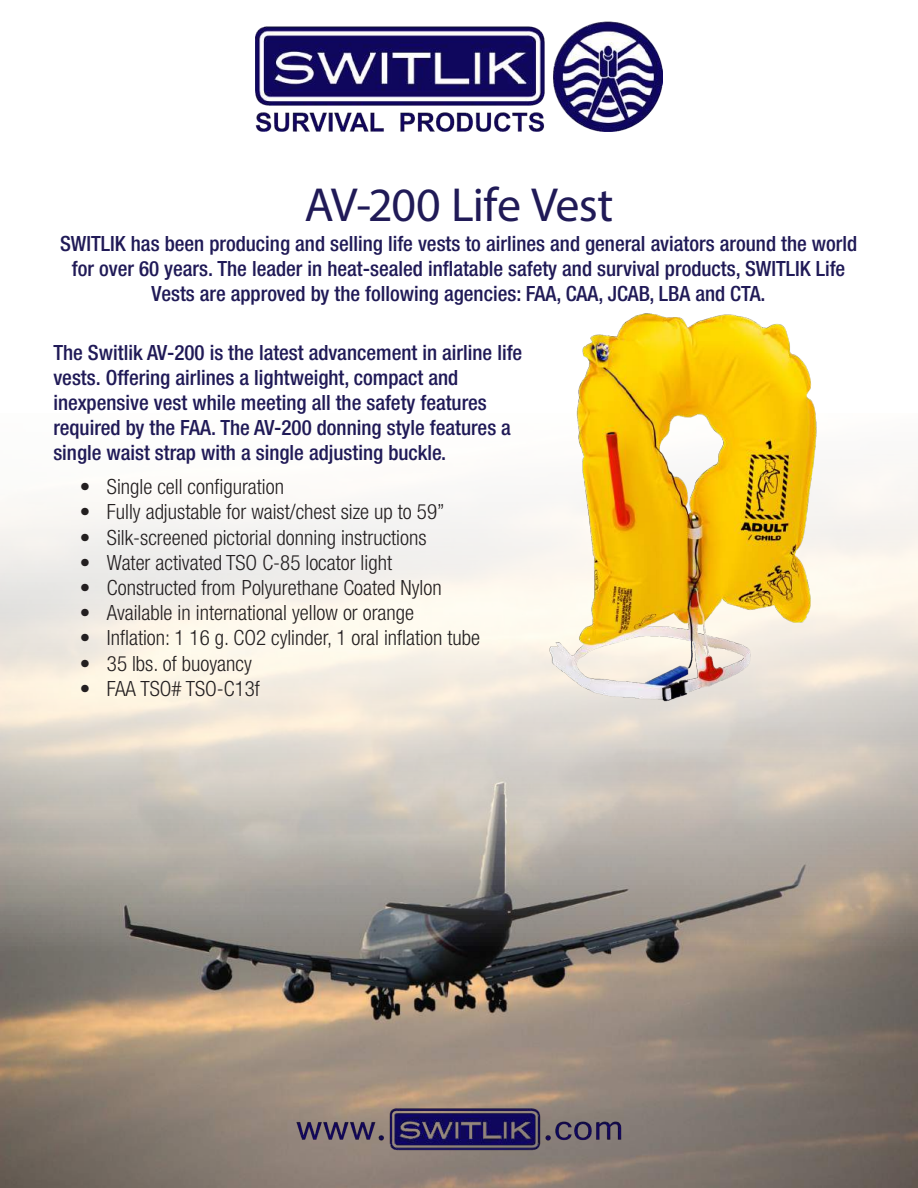
<style>
.page{position:relative;width:918px;height:1188px;background:#fff}
.page>*{position:absolute;margin:0;border:0;box-sizing:border-box;transform-origin:0 0}
.t1{font:48px "Myriad Pro";letter-spacing:-.015em;color:#201a57}
.t2{font:500 condensed 21px/25.2px "Helvetica Neue LT Std";color:#201a57;text-align:center}
.t3{font:300 condensed 21px "Helvetica Neue LT Std";color:#231f20}
</style>
<div class="page">
<img style="left:0;top:467px;width:918px;height:721px">
<img style="left:287px;top:1103px;width:356px;height:57px">
<img style="left:519px;top:313px;width:306px;height:420px">
<img style="left:255px;top:21px;width:407px;height:111px">
<h1 class="t1" style="left:305px;top:175px;width:310px">AV-200 Life Vest</h1>
<p class="t2" style="left:60px;top:230px;width:799px">SWITLIK has been producing and selling life vests to airlines and general aviators around the world for over 60 years. The leader in heat-sealed inflatable safety and survival products, SWITLIK Life<br>Vests are approved by the following agencies: FAA, CAA, JCAB, LBA and CTA.</p>
<p class="t2" style="left:53px;top:339px;width:470px;text-align:left">The Switlik AV-200 is the latest advancement in airline life vests. Offering airlines a lightweight, compact and inexpensive vest while meeting all the safety features required by the FAA. The AV-200 donning style features a single waist strap with a single adjusting buckle.</p>
<p class="t3" style="left:80px;top:475px;width:206px">• Single cell configuration</p>
<p class="t3" style="left:80px;top:500px;width:366px">• Fully adjustable for waist/chest size up to 59”</p>
<p class="t3" style="left:80px;top:525px;width:348px">• Silk-screened pictorial donning instructions</p>
<p class="t3" style="left:80px;top:550px;width:314px">• Water activated TSO C-85 locator light</p>
<p class="t3" style="left:80px;top:575px;width:363px">• Constructed from Polyurethane Coated Nylon</p>
<p class="t3" style="left:80px;top:601px;width:336px">• Available in international yellow or orange</p>
<p class="t3" style="left:80px;top:626px;width:402px">• Inflation: 1 16 g. CO2 cylinder, 1 oral inflation tube</p>
<p class="t3" style="left:80px;top:651px;width:173px">• 35 lbs. of buoyancy</p>
<p class="t3" style="left:80px;top:676px;width:182px">• FAA TSO# TSO-C13f</p>
</div>
